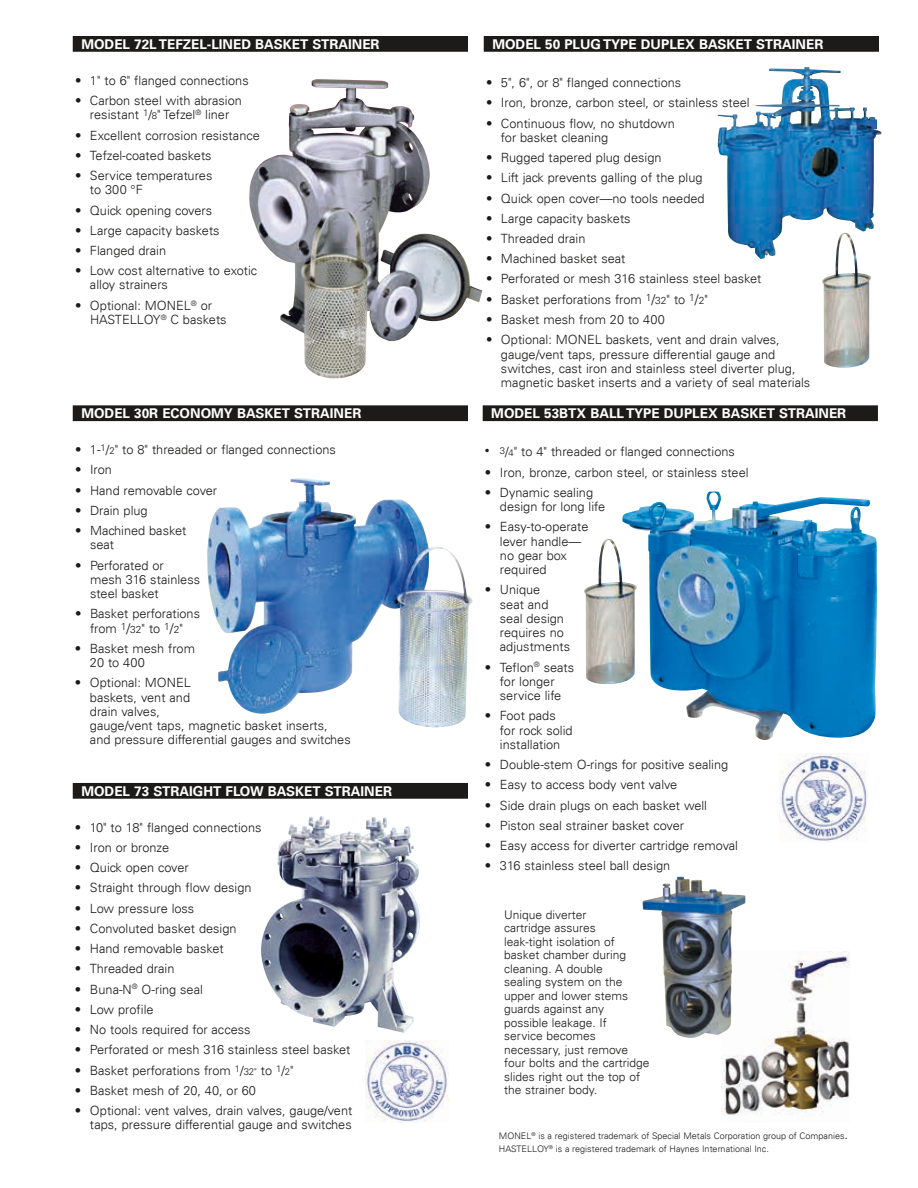
<style>
.page{position:relative;width:918px;height:1188px;background:#fff}
.page>*{position:absolute;margin:0;border:0;box-sizing:border-box;transform-origin:0 0}
.t1{font:700 13.5px "Univers LT";color:#fff}
.t2{font:300 12.75px/14.2px "Univers LT";color:#1c1b1a}
.t3{font:300 12px/13.5px "Univers LT";color:#1c1b1a}
.t4{font:300 9px/13.5px "Univers LT";color:#1c1b1a}
.s1{font-size:9.6px}
.s2{font-size:13.5px}
.s3{font-size:10.2px}
.s4{font-size:12.75px}
</style>
<div class="page">
<div style="left:483px;top:405px;width:395px;height:16px;background:#1c1b1a"></div>
<div style="left:484px;top:36px;width:395px;height:16px;background:#1c1b1a"></div>
<img style="left:598px;top:491px;width:280px;height:249px">
<img style="left:721px;top:951px;width:128px;height:164px">
<img style="left:642px;top:877px;width:104px;height:161px">
<img style="left:718px;top:67px;width:163px;height:192px">
<div style="left:73px;top:783px;width:395px;height:16px;background:#1c1b1a"></div>
<div style="left:73px;top:36px;width:395px;height:16px;background:#1c1b1a"></div>
<div style="left:73px;top:405px;width:395px;height:16px;background:#1c1b1a"></div>
<img style="left:261px;top:817px;width:159px;height:216px">
<img style="left:249px;top:80px;width:233px;height:299px">
<img style="left:207px;top:478px;width:266px;height:249px">
<img style="left:822px;top:233px;width:50px;height:135px">
<img style="left:779px;top:753px;width:88px;height:88px">
<img style="left:365px;top:1040px;width:83px;height:83px">
<p class="t1" style="left:81px;top:36px;width:300px">MODEL 72L TEFZEL-LINED BASKET STRAINER</p>
<p class="t2" style="left:75px;top:73px;width:175px">• 1" to 6" flanged connections</p>
<p class="t2" style="left:75px;top:93px;width:168px;text-align:center">• Carbon steel with abrasion resistant <sup>1</sup>/<span class="s1">8</span>" Tefzel<sup>®</sup> liner</p>
<p class="t2" style="left:75px;top:128px;width:186px">• Excellent corrosion resistance</p>
<p class="t2" style="left:75px;top:148px;width:138px">• Tefzel-coated baskets</p>
<p class="t2" style="left:90px;top:168px;width:124px;text-indent:-15px">• Service temperatures to 300 °F</p>
<p class="t2" style="left:75px;top:203px;width:139px">• Quick opening covers</p>
<p class="t2" style="left:75px;top:223px;width:146px">• Large capacity baskets</p>
<p class="t2" style="left:75px;top:243px;width:93px">• Flanged drain</p>
<p class="t2" style="left:90px;top:264px;width:169px;text-indent:-15px">• Low cost alternative to exotic alloy strainers</p>
<p class="t2" style="left:90px;top:298px;width:138px;text-indent:-15px">• Optional: MONEL<sup>®</sup> or<br>HASTELLOY<sup>®</sup> C baskets</p>
<p class="t1" style="left:81px;top:405px;width:282px">MODEL 30R ECONOMY BASKET STRAINER</p>
<p class="t2" style="left:75px;top:442px;width:262px">• 1-<sup>1</sup>/<span class="s1">2</span>" to 8" threaded or flanged connections</p>
<p class="t2" style="left:75px;top:463px;width:38px">• Iron</p>
<p class="t2" style="left:75px;top:483px;width:144px">• Hand removable cover</p>
<p class="t2" style="left:75px;top:503px;width:74px">• Drain plug</p>
<p class="t2" style="left:90px;top:523px;width:98px;text-indent:-15px">• Machined basket seat</p>
<p class="t2" style="left:90px;top:558px;width:112px;text-indent:-15px">• Perforated or<br>mesh 316 stainless steel basket</p>
<p class="t2" style="left:75px;top:607px;width:127px;text-align:center">• Basket perforations from <sup>1</sup><span class="s2">/</span><span class="s3">32</span>" to <sup>1</sup><span class="s2">/</span><span class="s3">2</span>"</p>
<p class="t2" style="left:90px;top:641px;width:107px;text-indent:-15px">• Basket mesh from<br>20 to 400</p>
<p class="t2" style="left:90px;top:676px;width:262px;text-indent:-15px">• Optional: MONEL<br>baskets, vent and<br>drain valves,<br>gauge/vent taps, magnetic basket inserts, and pressure differential gauges and switches</p>
<p class="t1" style="left:81px;top:783px;width:312px">MODEL 73 STRAIGHT FLOW BASKET STRAINER</p>
<p class="t2" style="left:75px;top:820px;width:188px">• 10" to 18" flanged connections</p>
<p class="t2" style="left:75px;top:840px;width:96px">• Iron or bronze</p>
<p class="t2" style="left:75px;top:861px;width:115px">• Quick open cover</p>
<p class="t2" style="left:75px;top:881px;width:178px">• Straight through flow design</p>
<p class="t2" style="left:75px;top:901px;width:121px">• Low pressure loss</p>
<p class="t2" style="left:75px;top:921px;width:163px">• Convoluted basket design</p>
<p class="t2" style="left:75px;top:942px;width:150px">• Hand removable basket</p>
<p class="t2" style="left:75px;top:962px;width:101px">• Threaded drain</p>
<p class="t2" style="left:75px;top:982px;width:129px">• Buna-N<sup>®</sup> O-ring seal</p>
<p class="t2" style="left:75px;top:1002px;width:80px">• Low profile</p>
<p class="t2" style="left:75px;top:1023px;width:177px">• No tools required for access</p>
<p class="t2" style="left:75px;top:1043px;width:277px">• Perforated or mesh 316 stainless steel basket</p>
<p class="t2" style="left:75px;top:1063px;width:220px">• Basket perforations from <sup>1</sup>/<span class="s1">32"</span> to <sup>1</sup>/<span class="s1">2</span>"</p>
<p class="t2" style="left:75px;top:1083px;width:183px">• Basket mesh of 20, 40, or 60</p>
<p class="t2" style="left:75px;top:1104px;width:279px;text-align:right">• Optional: vent valves, drain valves, gauge/vent taps, pressure differential gauge and switches</p>
<p class="t1" style="left:492px;top:36px;width:332px">MODEL 50 PLUG TYPE DUPLEX BASKET STRAINER</p>
<p class="t2" style="left:486px;top:75px;width:197px">• 5", 6", or 8" flanged connections</p>
<p class="t2" style="left:486px;top:96px;width:265px">• Iron, bronze, carbon steel, or stainless steel</p>
<p class="t2" style="left:501px;top:116px;width:175px;text-indent:-15px">• Continuous flow, no shutdown for basket cleaning</p>
<p class="t2" style="left:486px;top:150px;width:177px">• Rugged tapered plug design</p>
<p class="t2" style="left:486px;top:171px;width:218px">• Lift jack prevents galling of the plug</p>
<p class="t2" style="left:486px;top:191px;width:220px">• Quick open cover—no tools needed</p>
<p class="t2" style="left:486px;top:211px;width:146px">• Large capacity baskets</p>
<p class="t2" style="left:486px;top:231px;width:101px">• Threaded drain</p>
<p class="t2" style="left:486px;top:252px;width:141px">• Machined basket seat</p>
<p class="t2" style="left:486px;top:272px;width:277px">• Perforated or mesh 316 stainless steel basket</p>
<p class="t2" style="left:486px;top:292px;width:223px">• Basket perforations from <sup>1</sup><span class="s2">/</span><span class="s3">32</span>" to <sup>1</sup><span class="s2">/</span><span class="s3">2</span>"</p>
<p class="t2" style="left:486px;top:312px;width:180px">• Basket mesh from 20 to 400</p>
<p class="t2" style="left:501px;top:333px;width:311px;text-indent:-15px">• Optional: MONEL baskets, vent and drain valves, gauge/vent taps, pressure differential gauge and switches, cast iron and stainless steel diverter plug, magnetic basket inserts and a variety of seal materials</p>
<p class="t1" style="left:491px;top:405px;width:356px">MODEL 53BTX BALL TYPE DUPLEX BASKET STRAINER</p>
<p class="t2" style="left:485px;top:445px;width:251px"><sup>•</sup> <sup>3</sup>/<span class="s1">4</span>" to 4" threaded or flanged connections</p>
<p class="t2" style="left:485px;top:465px;width:265px">• Iron, bronze, carbon steel, or stainless steel</p>
<p class="t2" style="left:500px;top:485px;width:107px;text-indent:-15px">• Dynamic sealing design for long life</p>
<p class="t2" style="left:500px;top:520px;width:90px;text-indent:-15px">• Easy-to-operate lever handle— no gear box required</p>
<p class="t2" style="left:500px;top:583px;width:72px;text-indent:-15px">• Unique<br>seat and seal design requires no adjustments</p>
<p class="t2" style="left:485px;top:660px;width:91px;text-align:center">• Teflon<sup>®</sup> seats for longer service life</p>
<p class="t2" style="left:500px;top:709px;width:74px;text-indent:-15px">• Foot pads for rock solid installation</p>
<p class="t2" style="left:485px;top:757px;width:245px">• Double-stem O-rings for positive sealing</p>
<p class="t2" style="left:485px;top:778px;width:194px">• Easy to access body vent valve</p>
<p class="t2" style="left:485px;top:798px;width:224px">• Side drain plugs on each basket well</p>
<p class="t2" style="left:485px;top:818px;width:201px">• Piston seal strainer basket cover</p>
<p class="t2" style="left:485px;top:838px;width:255px">• Easy access for diverter cartridge removal</p>
<p class="t2" style="left:485px;top:859px;width:187px">• 316 stainless steel ball design</p>
<p class="t3" style="left:504px;top:908px;width:147px">Unique diverter<br>cartridge assures<br>leak-tight isolation of basket chamber during cleaning. A double<br>sealing system on the upper and lower stems guards against any possible leakage. If<br>service becomes necessary, just remove four bolts and the cartridge slides right out the top of the strainer body.</p>
<p class="t4" style="left:499px;top:1129px;width:351px">MONEL<sup>®</sup> is a registered trademark of Special Metals Corporation group of Companies<span class="s4">.<br></span>HASTELLOY<sup>®</sup> is a registered trademark of Haynes International Inc.</p>
</div>
